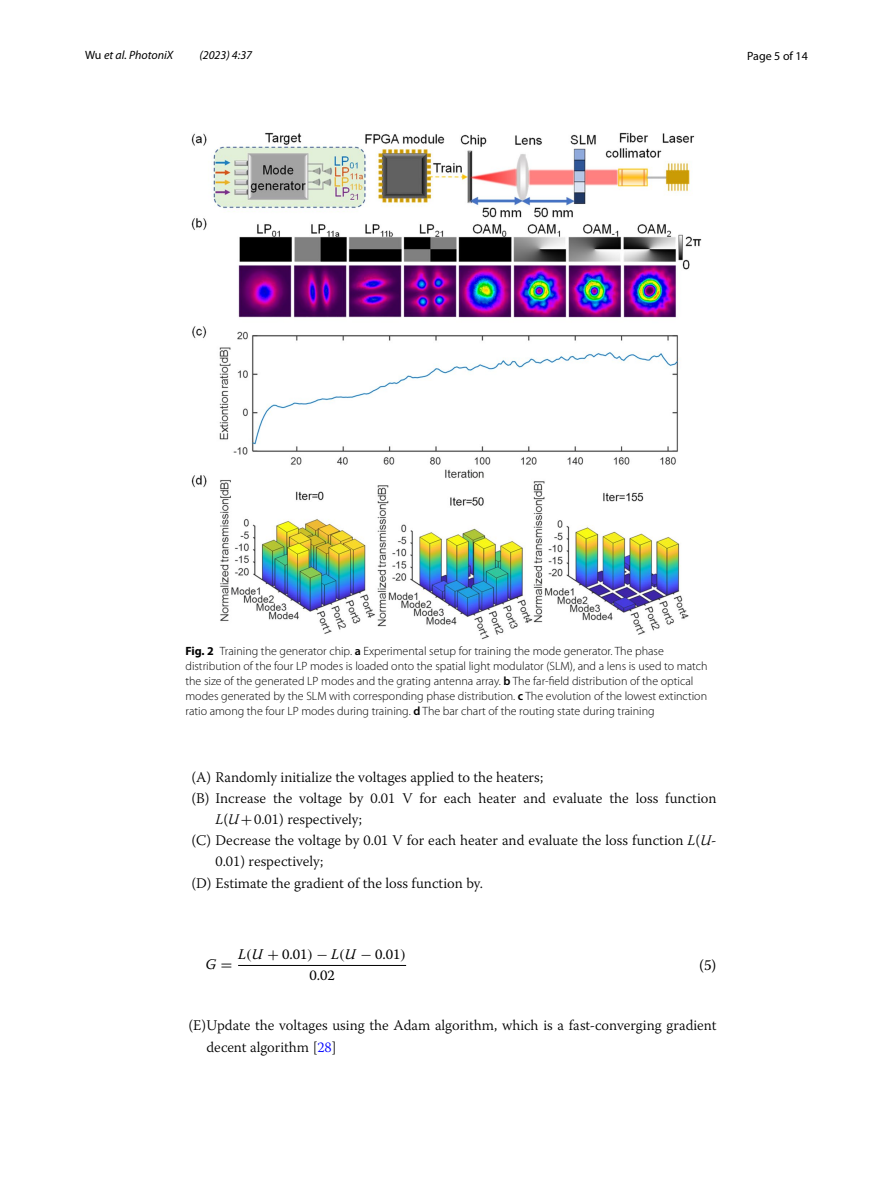
<style>
.page{position:relative;width:893px;height:1187px;background:#fff}
.page>*{position:absolute;margin:0;border:0;box-sizing:border-box;transform-origin:0 0}
.t1{font:15px "Warnock Pro";color:#000}
.t2{font:300 14.7px/21.3px "Warnock Pro";color:#000}
.t3{font:14.7px/20.7px "Warnock Pro Regular 6";color:#000;text-align:center}
.t4{font:14.7px "Warnock Pro It 9";color:#000}
.t5{font:300 12px/15px "Myriad Pro";color:#000}
.t6{font:italic 12px "Myriad Pro";color:#000}
.t7{font:12px "Myriad Pro";color:#000}
.s1{font-style:normal}
.s2{font-weight:700}
.s3{font-weight:600}
.s4{font-style:italic}
.s5{font-family:"MTSY";font-weight:400}
.s6{font-family:"Warnock Pro It 9"}
.s7{font-family:"MTMI4"}
.s8{font-family:"MTSYN5"}
.s9{color:#00f}
</style>
<div class="page">
<hr style="left:238px;top:965px;width:168px;height:1px;background:#000">
<img style="left:191px;top:133px;width:511px;height:506px">
<p class="t6" style="left:85px;top:48px;width:90px"><span class="s1">Wu</span> et al. PhotoniX</p>
<p class="t6" style="left:199px;top:48px;width:54px">(2023) 4:37</p>
<p class="t7" style="left:747px;top:48px;width:62px">Page 5 of 14</p>
<p class="t5" style="left:185px;top:643px;width:524px"><span class="s2">Fig. 2</span> Training the generator chip. <span class="s3">a</span> Experimental setup for training the mode generator. The phase distribution of the four LP modes is loaded onto the spatial light modulator (SLM), and a lens is used to match the size of the generated LP modes and the grating antenna array. <span class="s3">b</span> The far-field distribution of the optical modes generated by the SLM with corresponding phase distribution. <span class="s3">c</span> The evolution of the lowest extinction ratio among the four LP modes during training. <span class="s3">d</span> The bar chart of the routing state during training</p>
<p class="t2" style="left:191px;top:765px;width:353px">(A) Randomly initialize the voltages applied to the heaters;</p>
<p class="t2" style="left:191px;top:787px;width:527px">(B) Increase the voltage by 0.01 V for each heater and evaluate the loss function</p>
<p class="t2" style="left:215px;top:808px;width:148px"><span class="s4">L</span>(<span class="s4">U</span><span class="s5">+</span>0.01) respectively;</p>
<p class="t2" style="left:191px;top:829px;width:527px">(C) Decrease the voltage by 0.01 V for each heater and evaluate the loss function <span class="s4">L</span>(<span class="s4">U</span>-</p>
<p class="t2" style="left:215px;top:850px;width:109px">0.01) respectively;</p>
<p class="t2" style="left:191px;top:871px;width:293px">(D) Estimate the gradient of the loss function by.</p>
<p class="t3" style="left:238px;top:944px;width:169px"><span class="s6">L</span><span class="s7">(</span><span class="s6">U</span> <span class="s8">+</span> 0.01<span class="s7">)</span> <span class="s8">−</span> <span class="s6">L</span><span class="s7">(</span><span class="s6">U</span> <span class="s8">−</span> 0.01<span class="s7">)<br></span>0.02</p>
<p class="t4" style="left:205px;top:958px;width:28px">G <span class="s8">=</span></p>
<p class="t1" style="left:699px;top:955px;width:19px">(5)</p>
<p class="t2" style="left:206px;top:1014px;width:512px;text-indent:-18px">(E)Update the voltages using the Adam algorithm, which is a fast-converging gradient decent algorithm [<span class="s9">28</span>]</p>
</div>
